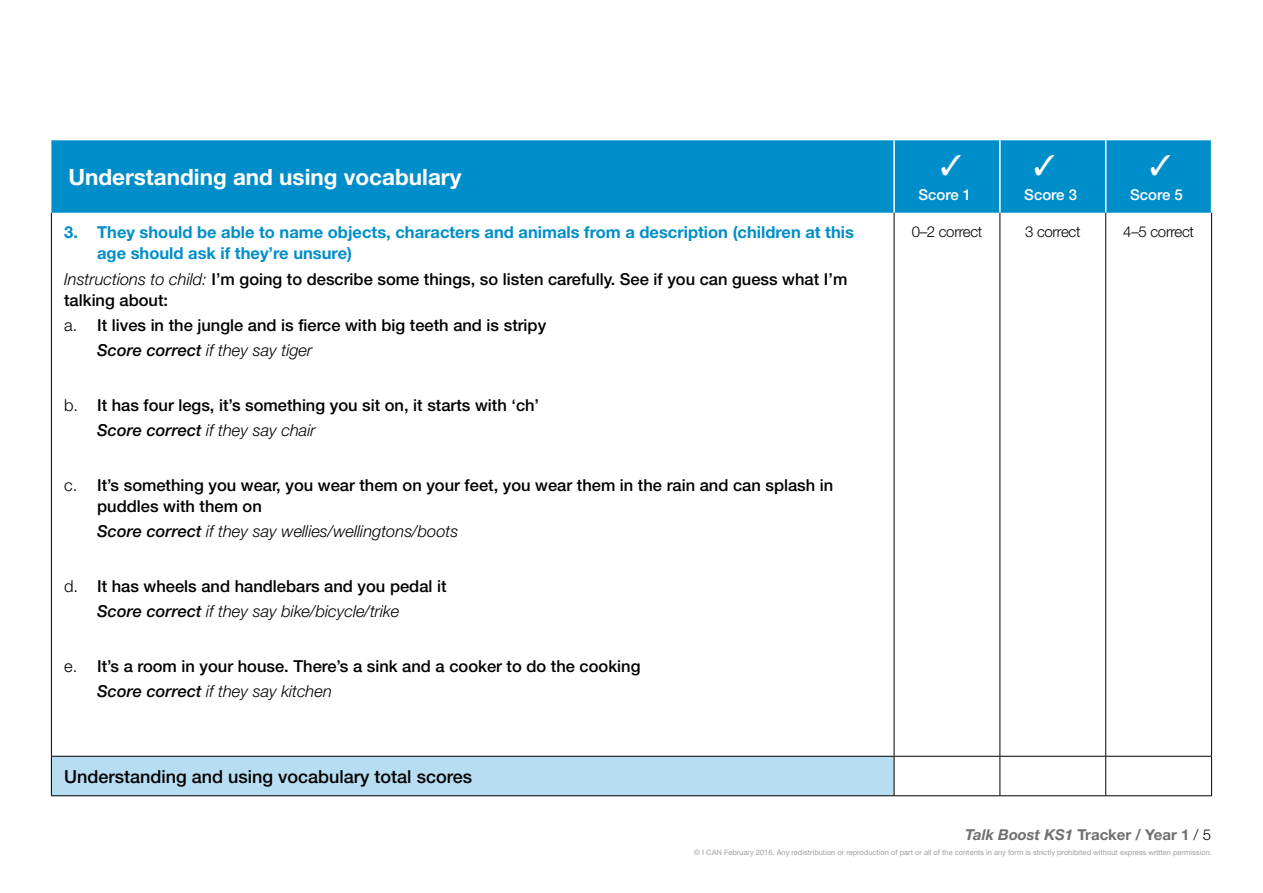
<style>
.page{position:relative;width:1263px;height:893px;background:#fff}
.page>*{position:absolute;margin:0;border:0;box-sizing:border-box;transform-origin:0 0}
.t1{font:700 22.5px "Helvetica Neue LT";color:#fff}
.t2{font:500 18px "Helvetica Neue LT";color:#000}
.t3{font:500 16.5px/25.2px "Helvetica Neue LT";color:#000}
.t4{font:700 16.5px/21px "Helvetica Neue LT";color:#008eca}
.t5{font:italic 300 16.5px "Helvetica Neue LT";color:#000}
.t6{font:300 15px "Helvetica Neue LT";letter-spacing:-.02em;color:#000}
.t7{font:700 15px "Helvetica Neue LT";color:#706f6f}
.t8{font:500 15px/25.2px "Helvetica Neue LT";color:#fff;text-align:center}
.t9{font:7.5px "Helvetica Neue LT";color:#9f9f9f}
.s1{font-weight:300;font-style:italic}
.s2{font-weight:300}
.s3{font-style:italic}
.s4{font-weight:500}
.s5{font-weight:300;color:#000}
</style>
<div class="page">
<div style="left:51px;top:140px;width:1160px;height:73px;background:#008eca"></div>
<div style="left:51px;top:756px;width:843px;height:40px;background:#b7ddf2"></div>
<hr style="left:893px;top:140px;width:2px;height:73px;background:#fff">
<hr style="left:999px;top:140px;width:2px;height:73px;background:#fff">
<hr style="left:1105px;top:140px;width:1px;height:73px;background:#fff">
<hr style="left:894px;top:213px;width:1px;height:543px;background:#000">
<hr style="left:999px;top:213px;width:1px;height:543px;background:#000">
<hr style="left:1105px;top:213px;width:1px;height:543px;background:#000">
<hr style="left:894px;top:756px;width:106px;height:1px;background:#000">
<hr style="left:894px;top:757px;width:1px;height:38px;background:#000">
<hr style="left:1000px;top:756px;width:106px;height:1px;background:#000">
<hr style="left:999px;top:757px;width:1px;height:38px;background:#000">
<hr style="left:1106px;top:756px;width:106px;height:1px;background:#000">
<hr style="left:1105px;top:757px;width:1px;height:38px;background:#000">
<hr style="left:894px;top:795px;width:106px;height:1px;background:#000">
<hr style="left:1000px;top:795px;width:106px;height:1px;background:#000">
<hr style="left:1106px;top:795px;width:106px;height:1px;background:#000">
<hr style="left:51px;top:756px;width:843px;height:1px;background:#000">
<hr style="left:51px;top:795px;width:843px;height:1px;background:#000">
<hr style="left:51px;top:213px;width:1px;height:543px;background:#000">
<hr style="left:1211px;top:213px;width:1px;height:543px;background:#000">
<hr style="left:51px;top:757px;width:1px;height:38px;background:#000">
<hr style="left:1211px;top:757px;width:1px;height:38px;background:#000">
<svg style="left:941px;top:154px;width:20px;height:21px"></svg>
<svg style="left:1035px;top:154px;width:19px;height:21px"></svg>
<h1 class="t1" style="left:68px;top:163px;width:394px">Understanding and using vocabulary</h1>
<p class="t4" style="left:97px;top:222px;width:758px;text-indent:-33px">3. They should be able to name objects, characters and animals from a description (children at this age should ask if they’re unsure)</p>
<p class="t3" style="left:64px;top:268px;width:785px;line-height:21px"><span class="s1">Instructions to child:</span> I’m going to describe some things, so listen carefully. See if you can guess what I’m talking about:</p>
<p class="t3" style="left:97px;top:312px;width:451px;text-indent:-33px"><span class="s2">a.</span> It lives in the jungle and is fierce with big teeth and is stripy<br><span class="s3">Score correct</span> <span class="s1">if they say tiger</span></p>
<p class="t3" style="left:97px;top:392px;width:444px;text-indent:-33px"><span class="s2">b.</span> It has four legs, it’s something you sit on, it starts with ‘ch’<br><span class="s3">Score correct</span> <span class="s1">if they say chair</span></p>
<p class="t3" style="left:97px;top:474px;width:738px;line-height:21px;text-indent:-33px"><span class="s2">c.</span> It’s something you wear, you wear them on your feet, you wear them in the rain and can splash in puddles with them on</p>
<p class="t5" style="left:97px;top:521px;width:363px"><span class="s4">Score correct</span> if they say wellies/wellingtons/boots</p>
<p class="t3" style="left:97px;top:573px;width:351px;text-indent:-33px"><span class="s2">d.</span> It has wheels and handlebars and you pedal it<br><span class="s3">Score correct</span> <span class="s1">if they say bike/bicycle/trike</span></p>
<p class="t3" style="left:97px;top:653px;width:545px;text-indent:-33px"><span class="s2">e.</span> It’s a room in your house. There’s a sink and a cooker to do the cooking<br><span class="s3">Score correct</span> <span class="s1">if they say kitchen</span></p>
<p class="t2" style="left:64px;top:766px;width:409px">Understanding and using vocabulary total scores</p>
<p class="t8" style="left:918px;top:182px;width:54px">Score 1</p>
<p class="t8" style="left:1024px;top:182px;width:54px">Score 3</p>
<p class="t8" style="left:1130px;top:157px;width:54px">✔ ✓<br>Score 5</p>
<p class="t6" style="left:912px;top:223px;width:72px">0–2 correct</p>
<p class="t6" style="left:1025px;top:223px;width:57px">3 correct</p>
<p class="t6" style="left:1123px;top:223px;width:72px">4–5 correct</p>
<p class="t7" style="left:965px;top:825px;width:247px"><span class="s3">Talk Boost KS1</span> Tracker / Year 1 <span class="s5">/ 5</span></p>
<p class="t9" style="left:694px;top:848px;width:519px">© I CAN February 2016. Any redistribution or reproduction of part or all of the contents in any form is strictly prohibited without express written permission.</p>
</div>
